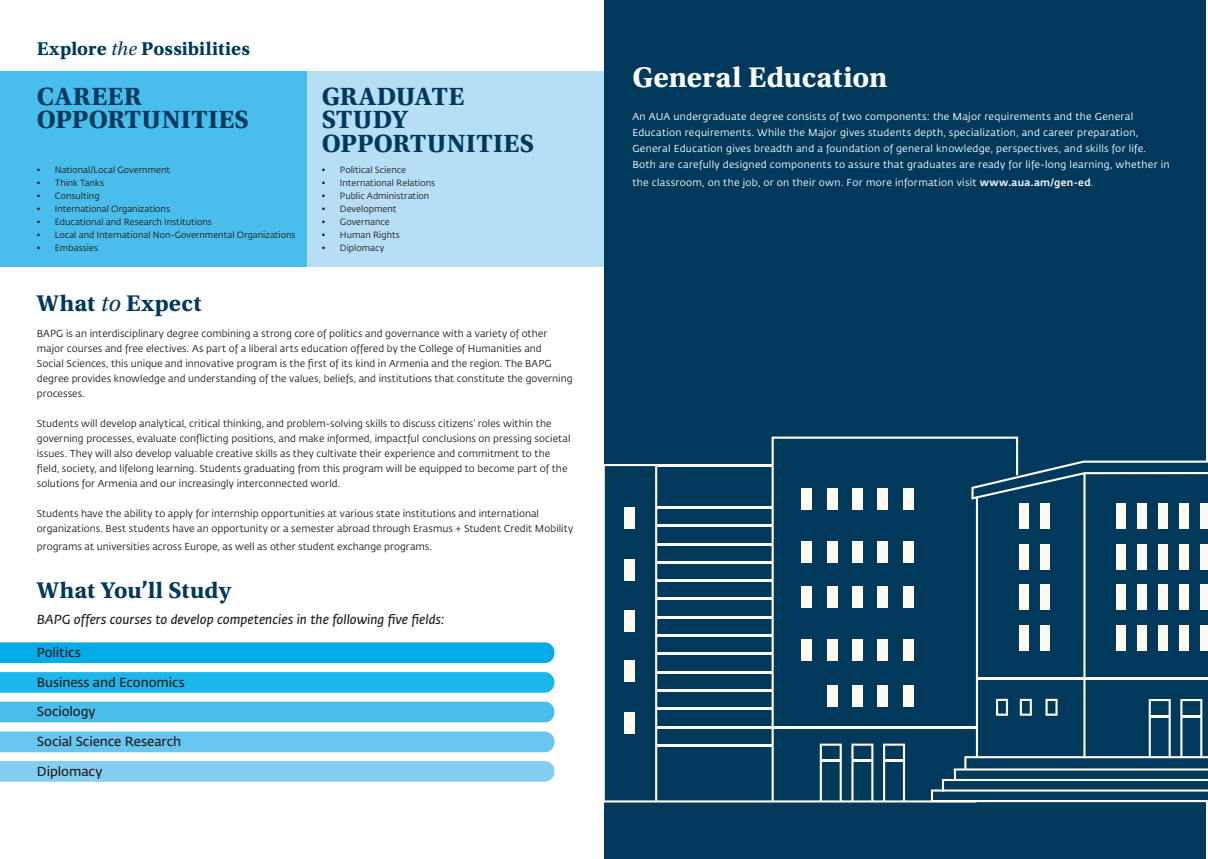
<style>
.page{position:relative;width:1208px;height:859px;background:#fff}
.page>*{position:absolute;margin:0;border:0;box-sizing:border-box;transform-origin:0 0}
.t1{font:30px "Utopia Std Bold Capt";letter-spacing:-.005em;color:#fff}
.t2{font:26.4px/23.8px "Utopia Std Bold Capt";letter-spacing:.01em;color:#00395c}
.t3{font:24px "Utopia Std Bold Capt";letter-spacing:.005em;color:#00395c}
.t4{font:19.5px "Utopia Std Bold Capt";letter-spacing:.005em;color:#00395c}
.t5{font:600 13px "Fedra Sans Arm";letter-spacing:-.005em;color:#231f20}
.t6{font:italic 600 13px "Fedra Sans Arm";letter-spacing:-.005em;color:#231f20}
.t7{font:10px/15px "Fedra Sans Arm";letter-spacing:.005em;color:#231f20}
.BODY{font:10px/16px "Fedra Sans Arm";letter-spacing:.025em;color:#fff}
.t8{font:9px "Fedra Sans Arm";letter-spacing:-.005em;color:#231f20}
.s1{font-family:"Utopia Std";font-style:italic}
.s2{font-weight:500}
</style>
<div class="page">
<div style="left:0;top:642px;width:554px;height:21px;background:#00abe7"></div>
<svg style="left:0;top:672px;width:554px;height:21px;background:#20b9eb"></svg>
<div style="left:0;top:702px;width:554px;height:20px;background:#49beed"></div>
<div style="left:0;top:731px;width:554px;height:21px;background:#68c6f0"></div>
<div style="left:0;top:761px;width:554px;height:21px;background:#84cef2"></div>
<div style="left:295px;top:72px;width:309px;height:195px;background:#b6dff6"></div>
<div style="left:0;top:72px;width:306px;height:195px;background:#49beed"></div>
<div style="left:604px;top:0;width:602px;height:859px;background:#00395c"></div>
<svg style="left:1018px;top:500px;width:190px;height:199px"></svg>
<hr style="left:976px;top:678px;width:232px;height:2px;background:#fef9f1">
<div style="left:1116px;top:503px;width:10px;height:26px;background:#fef9f1"></div>
<div style="left:1116px;top:544px;width:10px;height:26px;background:#fef9f1"></div>
<div style="left:1116px;top:584px;width:10px;height:26px;background:#fef9f1"></div>
<div style="left:1116px;top:625px;width:10px;height:26px;background:#fef9f1"></div>
<div style="left:1137px;top:503px;width:10px;height:26px;background:#fef9f1"></div>
<div style="left:1137px;top:544px;width:10px;height:26px;background:#fef9f1"></div>
<div style="left:1137px;top:584px;width:10px;height:26px;background:#fef9f1"></div>
<div style="left:1137px;top:625px;width:10px;height:26px;background:#fef9f1"></div>
<div style="left:1019px;top:503px;width:10px;height:26px;background:#fef9f1"></div>
<div style="left:1019px;top:544px;width:10px;height:26px;background:#fef9f1"></div>
<div style="left:1019px;top:584px;width:10px;height:26px;background:#fef9f1"></div>
<div style="left:1019px;top:625px;width:10px;height:26px;background:#fef9f1"></div>
<div style="left:1040px;top:503px;width:10px;height:26px;background:#fef9f1"></div>
<div style="left:1040px;top:544px;width:10px;height:26px;background:#fef9f1"></div>
<div style="left:1040px;top:584px;width:10px;height:26px;background:#fef9f1"></div>
<div style="left:1040px;top:625px;width:10px;height:26px;background:#fef9f1"></div>
<div style="left:1158px;top:503px;width:10px;height:26px;background:#fef9f1"></div>
<div style="left:1158px;top:544px;width:10px;height:26px;background:#fef9f1"></div>
<div style="left:1158px;top:584px;width:10px;height:26px;background:#fef9f1"></div>
<div style="left:1158px;top:625px;width:10px;height:26px;background:#fef9f1"></div>
<div style="left:1179px;top:503px;width:10px;height:26px;background:#fef9f1"></div>
<div style="left:1179px;top:544px;width:10px;height:26px;background:#fef9f1"></div>
<div style="left:1179px;top:584px;width:10px;height:26px;background:#fef9f1"></div>
<div style="left:1179px;top:625px;width:10px;height:26px;background:#fef9f1"></div>
<div style="left:1200px;top:503px;width:8px;height:26px;background:#fef9f1"></div>
<div style="left:1200px;top:544px;width:8px;height:26px;background:#fef9f1"></div>
<div style="left:1200px;top:584px;width:8px;height:26px;background:#fef9f1"></div>
<div style="left:1200px;top:625px;width:8px;height:26px;background:#fef9f1"></div>
<svg style="left:1018px;top:461px;width:190px;height:39px"></svg>
<svg style="left:976px;top:699px;width:232px;height:103px"></svg>
<svg style="left:771px;top:437px;width:247px;height:364px"></svg>
<svg style="left:656px;top:465px;width:320px;height:337px"></svg>
<div style="left:801px;top:489px;width:11px;height:21px;background:#fef9f1"></div>
<div style="left:827px;top:489px;width:10px;height:21px;background:#fef9f1"></div>
<div style="left:852px;top:489px;width:10px;height:21px;background:#fef9f1"></div>
<div style="left:877px;top:489px;width:11px;height:21px;background:#fef9f1"></div>
<div style="left:902px;top:489px;width:11px;height:21px;background:#fef9f1"></div>
<div style="left:801px;top:541px;width:11px;height:21px;background:#fef9f1"></div>
<div style="left:827px;top:541px;width:10px;height:21px;background:#fef9f1"></div>
<div style="left:852px;top:541px;width:10px;height:21px;background:#fef9f1"></div>
<div style="left:877px;top:541px;width:11px;height:21px;background:#fef9f1"></div>
<div style="left:902px;top:541px;width:11px;height:21px;background:#fef9f1"></div>
<div style="left:801px;top:587px;width:11px;height:21px;background:#fef9f1"></div>
<div style="left:827px;top:587px;width:10px;height:21px;background:#fef9f1"></div>
<div style="left:852px;top:587px;width:10px;height:21px;background:#fef9f1"></div>
<div style="left:877px;top:587px;width:11px;height:21px;background:#fef9f1"></div>
<div style="left:902px;top:587px;width:11px;height:21px;background:#fef9f1"></div>
<div style="left:801px;top:640px;width:11px;height:21px;background:#fef9f1"></div>
<div style="left:827px;top:640px;width:10px;height:21px;background:#fef9f1"></div>
<div style="left:852px;top:640px;width:10px;height:21px;background:#fef9f1"></div>
<div style="left:877px;top:640px;width:11px;height:21px;background:#fef9f1"></div>
<div style="left:902px;top:640px;width:11px;height:21px;background:#fef9f1"></div>
<div style="left:827px;top:685px;width:10px;height:21px;background:#fef9f1"></div>
<div style="left:852px;top:685px;width:10px;height:21px;background:#fef9f1"></div>
<div style="left:877px;top:685px;width:11px;height:21px;background:#fef9f1"></div>
<div style="left:902px;top:685px;width:11px;height:21px;background:#fef9f1"></div>
<hr style="left:656px;top:464px;width:116px;height:2px;background:#fef9f1">
<hr style="left:656px;top:506px;width:116px;height:2px;background:#fef9f1">
<hr style="left:656px;top:525px;width:116px;height:2px;background:#fef9f1">
<hr style="left:656px;top:543px;width:116px;height:2px;background:#fef9f1">
<hr style="left:656px;top:561px;width:116px;height:2px;background:#fef9f1">
<hr style="left:656px;top:580px;width:116px;height:2px;background:#fef9f1">
<hr style="left:656px;top:598px;width:116px;height:2px;background:#fef9f1">
<hr style="left:656px;top:616px;width:116px;height:2px;background:#fef9f1">
<hr style="left:656px;top:634px;width:116px;height:3px;background:#fef9f1">
<hr style="left:656px;top:653px;width:116px;height:2px;background:#fef9f1">
<hr style="left:656px;top:671px;width:116px;height:2px;background:#fef9f1">
<hr style="left:656px;top:689px;width:116px;height:3px;background:#fef9f1">
<hr style="left:656px;top:708px;width:116px;height:2px;background:#fef9f1">
<hr style="left:656px;top:726px;width:320px;height:2px;background:#fef9f1">
<hr style="left:656px;top:745px;width:116px;height:2px;background:#fef9f1">
<svg style="left:603px;top:464px;width:53px;height:338px"></svg>
<p class="t4" style="left:37px;top:37px;width:214px">Explore <span class="s1">the</span> Possibilities</p>
<p class="t2" style="left:37px;top:84px;width:214px">CAREER<br>OPPORTUNITIES</p>
<p class="t8" style="left:37px;top:164px;width:135px">• National/Local Government</p>
<p class="t8" style="left:37px;top:177px;width:69px">• Think Tanks</p>
<p class="t8" style="left:37px;top:190px;width:64px">• Consulting</p>
<p class="t8" style="left:37px;top:203px;width:135px">• International Organizations</p>
<p class="t8" style="left:37px;top:216px;width:177px">• Educational and Research Institutions</p>
<p class="t8" style="left:37px;top:229px;width:260px">• Local and International Non-Governmental Organizations</p>
<p class="t8" style="left:37px;top:242px;width:63px">• Embassies</p>
<p class="t2" style="left:322px;top:84px;width:214px">GRADUATE<br>STUDY<br>OPPORTUNITIES</p>
<p class="t8" style="left:322px;top:164px;width:86px">• Political Science</p>
<p class="t8" style="left:322px;top:177px;width:115px">• International Relations</p>
<p class="t8" style="left:322px;top:190px;width:109px">• Public Administration</p>
<p class="t8" style="left:322px;top:203px;width:76px">• Development</p>
<p class="t8" style="left:322px;top:216px;width:69px">• Governance</p>
<p class="t8" style="left:322px;top:229px;width:80px">• Human Rights</p>
<p class="t8" style="left:322px;top:242px;width:64px">• Diplomacy</p>
<p class="t3" style="left:37px;top:289px;width:166px">What <span class="s1">to</span> Expect</p>
<p class="t7" style="left:37px;top:326px;width:537px">BAPG is an interdisciplinary degree combining a strong core of politics and governance with a variety of other major courses and free electives. As part of a liberal arts education offered by the College of Humanities and<br>Social Sciences, this unique and innovative program is the first of its kind in Armenia and the region. The BAPG degree provides knowledge and understanding of the values, beliefs, and institutions that constitute the governing processes.</p>
<p class="t7" style="left:37px;top:416px;width:535px">Students will develop analytical, critical thinking, and problem-solving skills to discuss citizens’ roles within the governing processes, evaluate conflicting positions, and make informed, impactful conclusions on pressing societal issues. They will also develop valuable creative skills as they cultivate their experience and commitment to the field, society, and lifelong learning. Students graduating from this program will be equipped to become part of the solutions for Armenia and our increasingly interconnected world.</p>
<p class="t7" style="left:37px;top:506px;width:538px">Students have the ability to apply for internship opportunities at various state institutions and international organizations. Best students have an opportunity or a semester abroad through Erasmus + Student Credit Mobility</p>
<p class="t7" style="left:37px;top:539px;width:397px">programs at universities across Europe, as well as other student exchange programs.</p>
<p class="t3" style="left:37px;top:576px;width:196px">What You’ll Study</p>
<p class="t6" style="left:37px;top:611px;width:409px">BAPG offers courses to develop competencies in the following five fields:</p>
<p class="t5" style="left:37px;top:644px;width:45px">Politics</p>
<p class="t5" style="left:37px;top:674px;width:149px">Business and Economics</p>
<p class="t5" style="left:37px;top:704px;width:60px">Sociology</p>
<p class="t5" style="left:37px;top:733px;width:146px">Social Science Research</p>
<p class="t5" style="left:37px;top:763px;width:67px">Diplomacy</p>
<p class="t1" style="left:632px;top:60px;width:257px">General Education</p>
<p class="BODY" style="left:632px;top:108px;width:539px">An AUA undergraduate degree consists of two components: the Major requirements and the General Education requirements. While the Major gives students depth, specialization, and career preparation, General Education gives breadth and a foundation of general knowledge, perspectives, and skills for life.<br>Both are carefully designed components to assure that graduates are ready for life-long learning, whether in</p>
<p class="BODY" style="left:632px;top:174px;width:462px">the classroom, on the job, or on their own. For more information visit <span class="s2">www.aua.am/gen-ed</span>.</p>
</div>
